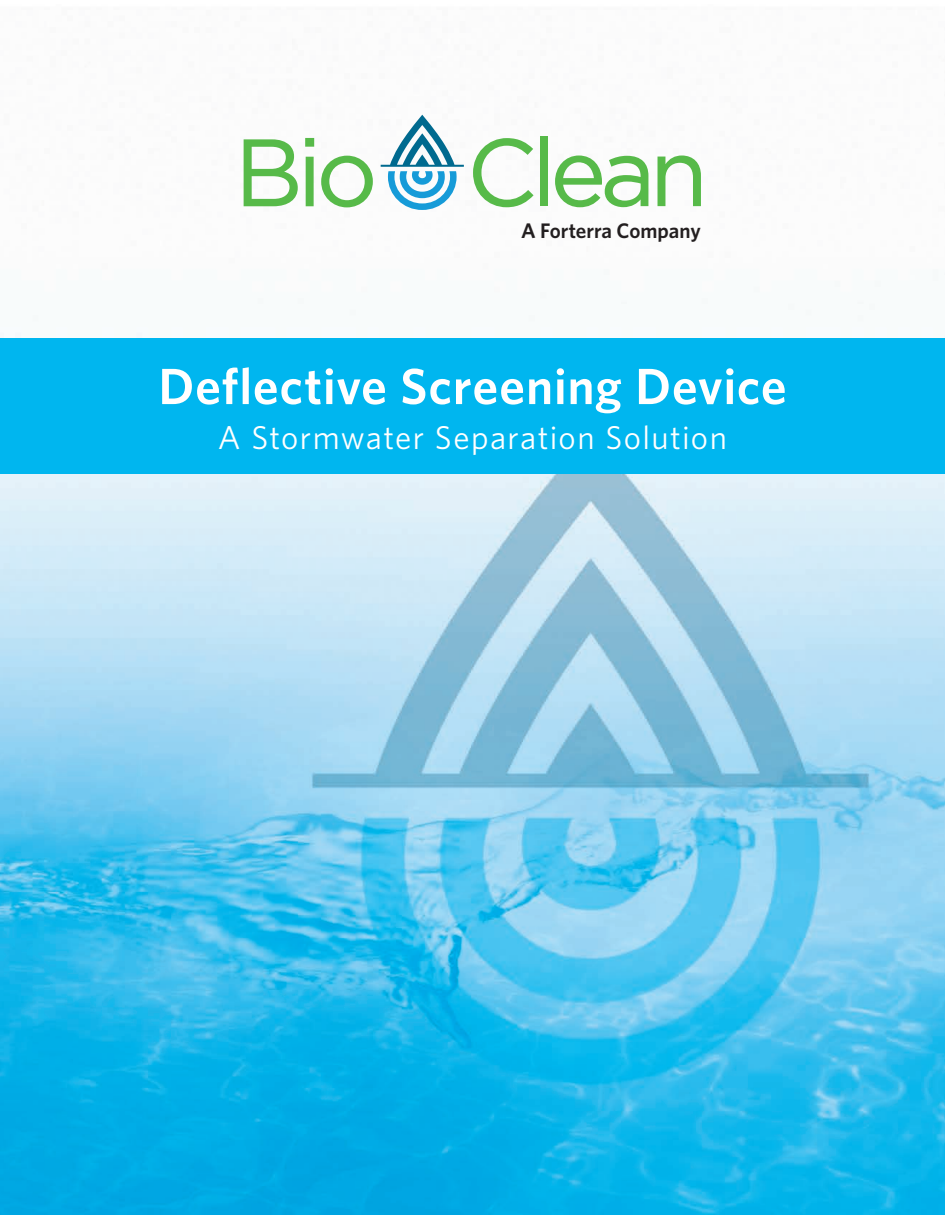
<style>
.page{position:relative;width:945px;height:1215px;background:#fff}
.page>*{position:absolute;margin:0;border:0;box-sizing:border-box;transform-origin:0 0}
.t1{font:600 51px "Whitney";letter-spacing:.015em;color:#fff}
.t2{font:33px "Whitney";letter-spacing:.04em;color:#fff}
.t3{font:600 21px "Whitney";color:#231f20}
</style>
<div class="page">
<img style="left:0;top:114px;width:945px;height:1101px">
<div style="left:0;top:338px;width:945px;height:135px;background:#00b6ef"></div>
<svg style="left:381px;top:115px;width:83px;height:95px"></svg>
<svg style="left:244px;top:139px;width:54px;height:67px"></svg>
<svg style="left:305px;top:138px;width:9px;height:68px"></svg>
<svg style="left:321px;top:156px;width:52px;height:51px"></svg>
<svg style="left:473px;top:138px;width:61px;height:69px"></svg>
<div style="left:540px;top:136px;width:8px;height:70px;background:#57ba49"></div>
<svg style="left:555px;top:156px;width:93px;height:51px"></svg>
<svg style="left:658px;top:156px;width:43px;height:50px"></svg>
<p class="t3" style="left:521px;top:217px;width:181px">A Forterra Company</p>
<p class="t1" style="left:158px;top:352px;width:630px">Deflective Screening Device</p>
<p class="t2" style="left:218px;top:416px;width:510px">A Stormwater Separation Solution</p>
</div>
